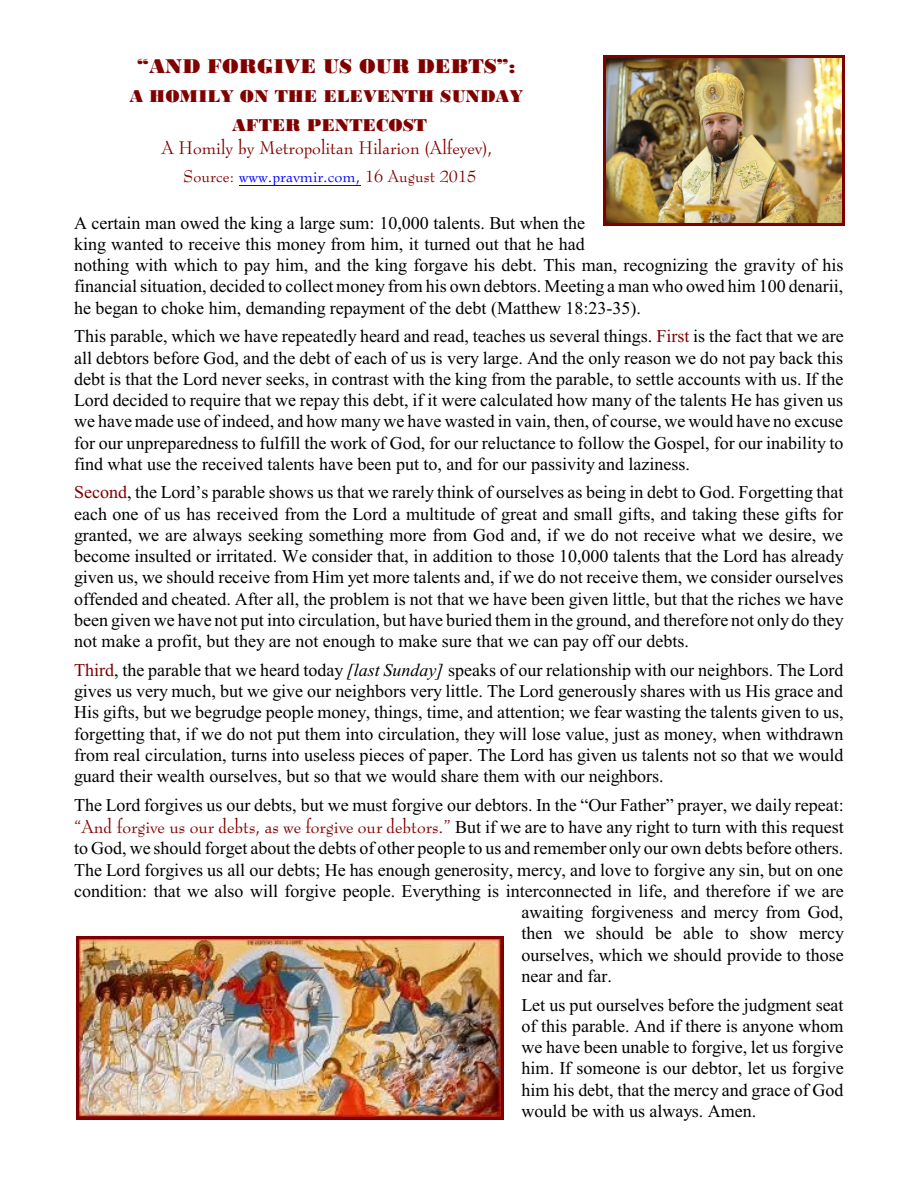
<style>
.page{position:relative;width:918px;height:1188px;background:#fff}
.page>*{position:absolute;margin:0;border:0;box-sizing:border-box;transform-origin:0 0}
.t1{font:21px "Bodoni MT Black";letter-spacing:.005em;color:#800000}
.t2{font:18px/21.3px "Times New Roman";color:#000;text-align:justify}
.t3{font:18px "Bernhard Modern BT";color:#800000}
.t4{font:18px/28.7px "Bodoni MT Black";color:#800000;text-align:center}
.t5{font:16.5px "Bernhard Modern BT";letter-spacing:.005em;color:#800000}
.s1{color:#00f}
.s2{color:#800000}
.s3{font-style:italic}
.s4{font-family:"Times New Roman";color:#000}
</style>
<div class="page">
<img style="left:606px;top:58px;width:236px;height:165px">
<hr style="left:603px;top:55px;width:3px;height:171px;background:#800000">
<hr style="left:842px;top:55px;width:3px;height:171px;background:#800000">
<hr style="left:603px;top:55px;width:242px;height:3px;background:#800000">
<hr style="left:603px;top:223px;width:242px;height:3px;background:#800000">
<img style="left:79px;top:939px;width:422px;height:178px">
<hr style="left:76px;top:936px;width:3px;height:183px;background:#800000">
<hr style="left:501px;top:936px;width:2px;height:183px;background:#800000">
<hr style="left:76px;top:936px;width:427px;height:3px;background:#800000">
<hr style="left:76px;top:1117px;width:427px;height:2px;background:#800000">
<hr style="left:239px;top:185px;width:122px;height:1px;background:#00f">
<p class="t1" style="left:137px;top:59px;width:380px">“AND FORGIVE US OUR DEBTS”:</p>
<p class="t4" style="left:130px;top:84px;width:395px">A HOMILY ON THE ELEVENTH SUNDAY<br>AFTER PENTECOST</p>
<p class="t3" style="left:161px;top:140px;width:333px">A Homily by Metropolitan Hilarion (Alfeyev),</p>
<p class="t5" style="left:183px;top:170px;width:295px">Source: <span class="s1">www.pravmir.com,</span> 16 August 2015</p>
<p class="t2" style="left:74px;top:214px;width:771px;text-align:left">A certain man owed the king a large sum: 10,000 talents. But when the<br>king wanted to receive this money from him, it turned out that he had<br>nothing with which to pay him, and the king forgave his debt. This man, recognizing the gravity of his financial situation, decided to collect money from his own debtors. Meeting a man who owed him 100 denarii, he began to choke him, demanding repayment of the debt (Matthew 18:23-35).</p>
<p class="t2" style="left:74px;top:327px;width:771px">This parable, which we have repeatedly heard and read, teaches us several things. <span class="s2">First</span> is the fact that we are all debtors before God, and the debt of each of us is very large. And the only reason we do not pay back this debt is that the Lord never seeks, in contrast with the king from the parable, to settle accounts with us. If the Lord decided to require that we repay this debt, if it were calculated how many of the talents He has given us we have made use of indeed, and how many we have wasted in vain, then, of course, we would have no excuse for our unpreparedness to fulfill the work of God, for our reluctance to follow the Gospel, for our inability to find what use the received talents have been put to, and for our passivity and laziness.</p>
<p class="t2" style="left:74px;top:483px;width:771px"><span class="s2">Second</span>, the Lord’s parable shows us that we rarely think of ourselves as being in debt to God. Forgetting that each one of us has received from the Lord a multitude of great and small gifts, and taking these gifts for granted, we are always seeking something more from God and, if we do not receive what we desire, we become insulted or irritated. We consider that, in addition to those 10,000 talents that the Lord has already given us, we should receive from Him yet more talents and, if we do not receive them, we consider ourselves offended and cheated. After all, the problem is not that we have been given little, but that the riches we have been given we have not put into circulation, but have buried them in the ground, and therefore not only do they not make a profit, but they are not enough to make sure that we can pay off our debts.</p>
<p class="t2" style="left:74px;top:661px;width:771px"><span class="s2">Third</span>, the parable that we heard today <span class="s3">[last Sunday]</span> speaks of our relationship with our neighbors. The Lord gives us very much, but we give our neighbors very little. The Lord generously shares with us His grace and His gifts, but we begrudge people money, things, time, and attention; we fear wasting the talents given to us, forgetting that, if we do not put them into circulation, they will lose value, just as money, when withdrawn from real circulation, turns into useless pieces of paper. The Lord has given us talents not so that we would guard their wealth ourselves, but so that we would share them with our neighbors.</p>
<p class="t2" style="left:74px;top:796px;width:771px">The Lord forgives us our debts, but we must forgive our debtors. In the “Our Father” prayer, we daily repeat:</p>
<p class="t3" style="left:74px;top:820px;width:771px">“And forgive us our debts, as we forgive our debtors.” <span class="s4">But if we are to have any right to turn with this request</span></p>
<p class="t2" style="left:74px;top:840px;width:771px">to God, we should forget about the debts of other people to us and remember only our own debts before others.</p>
<p class="t2" style="left:74px;top:861px;width:771px">The Lord forgives us all our debts; He has enough generosity, mercy, and love to forgive any sin, but on one</p>
<p class="t2" style="left:74px;top:882px;width:771px">condition: that we also will forgive people. Everything is interconnected in life, and therefore if we are</p>
<p class="t2" style="left:522px;top:903px;width:323px">awaiting forgiveness and mercy from God,</p>
<p class="t2" style="left:522px;top:924px;width:324px">then we should be able to show mercy</p>
<p class="t2" style="left:522px;top:946px;width:324px">ourselves, which we should provide to those</p>
<p class="t2" style="left:522px;top:967px;width:92px">near and far.</p>
<p class="t2" style="left:522px;top:996px;width:324px">Let us put ourselves before the judgment seat of this parable. And if there is anyone whom we have been unable to forgive, let us forgive him. If someone is our debtor, let us forgive him his debt, that the mercy and grace of God would be with us always. Amen.</p>
</div>
